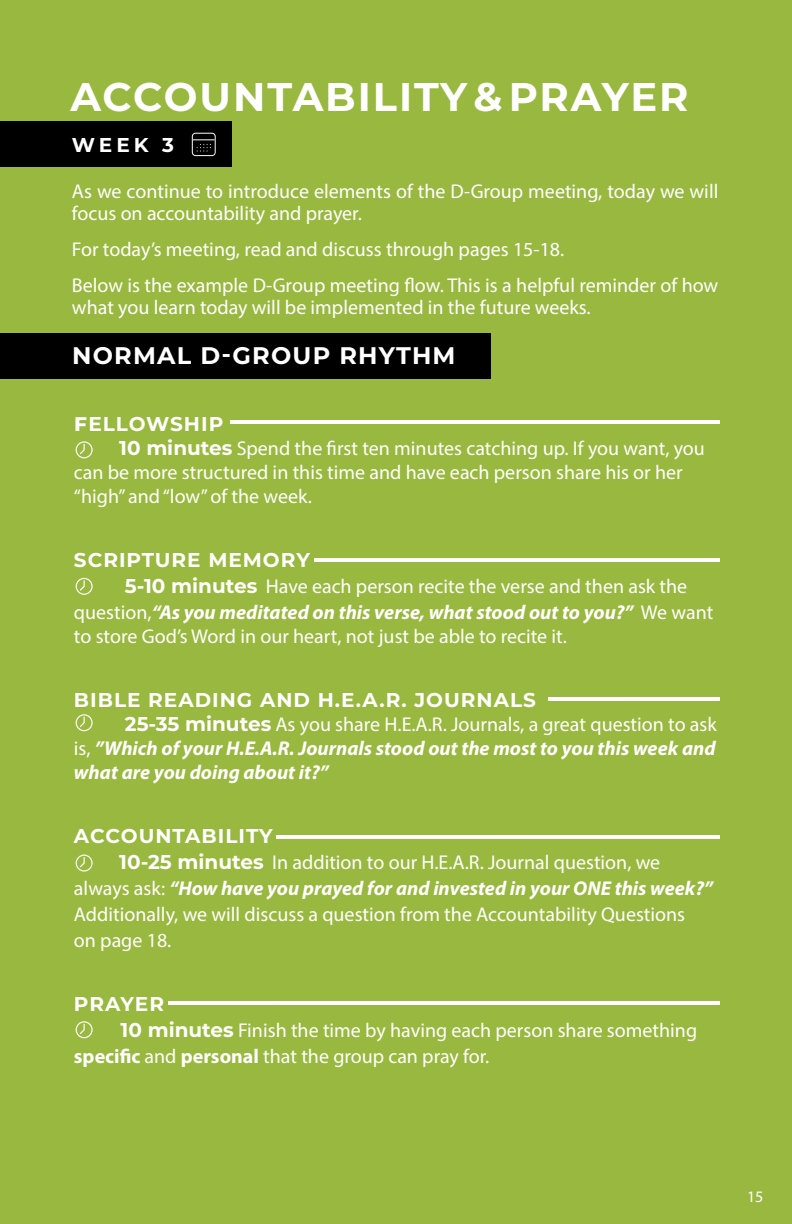
<style>
.page{position:relative;width:792px;height:1224px;background:#99b83f}
.page>*{position:absolute;margin:0;border:0;box-sizing:border-box;transform-origin:0 0}
.t1{font:700 40px "Montserrat";letter-spacing:.05em;color:#fff}
.t2{font:700 24px "Montserrat";letter-spacing:.05em;color:#fff}
.t3{font:20px/26px "Myriad Pro";color:#fff}
.t4{font:italic 700 20px/24px "Myriad Pro";color:#fff;text-align:justify}
.t5{font:700 20px "Montserrat";letter-spacing:.05em;color:#fff}
.t6{font:16px "Myriad Pro";color:#fff}
.s1{font-size:24px}
.s2{font-family:"Montserrat";font-weight:700}
.s3{font-weight:700;font-style:italic}
.s4{font-family:"Montserrat";font-style:normal}
.s5{font-weight:400;font-style:normal}
.s6{font-weight:700}
</style>
<div class="page">
<div style="left:0;top:122px;width:231px;height:45px;background:#000"></div>
<hr style="left:231px;top:420px;width:489px;height:4px;background:#fff">
<hr style="left:168px;top:1001px;width:552px;height:4px;background:#fff">
<hr style="left:277px;top:835px;width:443px;height:4px;background:#fff">
<hr style="left:549px;top:697px;width:171px;height:4px;background:#fff">
<hr style="left:314px;top:559px;width:406px;height:3px;background:#fff">
<svg style="left:76px;top:441px;width:17px;height:17px"></svg>
<svg style="left:76px;top:714px;width:17px;height:17px"></svg>
<svg style="left:76px;top:578px;width:17px;height:17px"></svg>
<svg style="left:76px;top:855px;width:17px;height:17px"></svg>
<svg style="left:76px;top:1021px;width:17px;height:17px"></svg>
<svg style="left:192px;top:133px;width:24px;height:23px"></svg>
<div style="left:0;top:333px;width:491px;height:46px;background:#000"></div>
<h1 class="t1" style="left:70px;top:68px;width:620px">ACCOUNTABILITY &amp; PRAYER</h1>
<p class="t5" style="left:72px;top:131px;width:104px">WEEK 3</p>
<p class="t3" style="left:72px;top:180px;width:648px;line-height:22px">As we continue to introduce elements of the D-Group meeting, today we will focus on accountability and prayer.</p>
<p class="t3" style="left:72px;top:231px;width:648px;line-height:36px">For today’s meeting, read and discuss through pages 15-18.<br>Below is the example D-Group meeting flow. This is a helpful reminder of how</p>
<p class="t3" style="left:72px;top:294px;width:520px">what you learn today will be implemented in the future weeks.</p>
<p class="t2" style="left:72px;top:339px;width:385px">NORMAL D-GROUP RHYTHM</p>
<p class="t5" style="left:74px;top:409px;width:151px"><span class="s1">F</span>ELLOWSHIP</p>
<p class="t3" style="left:74px;top:436px;width:632px;line-height:24px;text-indent:45px"><span class="s2">10 minutes</span> Spend the first ten minutes catching up. If you want, you can be more structured in this time and have each person share his or her “high” and “low” of the week.</p>
<p class="t5" style="left:74px;top:545px;width:237px">SCRIPTURE MEMORY</p>
<p class="t3" style="left:74px;top:573px;width:641px;text-indent:51px"><span class="s2">5-10 minutes</span> Have each person recite the verse and then ask the question,<span class="s3">“As you meditated on this verse, what stood out to you?”</span> We want</p>
<p class="t3" style="left:74px;top:623px;width:494px">to store God’s Word in our heart, not just be able to recite it.</p>
<p class="t5" style="left:74px;top:685px;width:463px">BIBLE READING AND H.E.A.R. JOURNALS</p>
<p class="t4" style="left:74px;top:711px;width:644px;text-indent:51px"><span class="s4">25-35 minutes</span> <span class="s5">As you share H.E.A.R. Journals, a great question to ask is,</span> ”Which of your H.E.A.R. Journals stood out the most to you this week and what are you doing about it?”</p>
<p class="t5" style="left:74px;top:821px;width:200px">ACCOUNTABILITY</p>
<p class="t3" style="left:74px;top:849px;width:641px;text-indent:45px"><span class="s2">10-25 minutes</span> In addition to our H.E.A.R. Journal question, we always ask: <span class="s3">“How have you prayed for and invested in your ONE this week?” </span>Additionally, we will discuss a question from the Accountability Questions<br>on page 18.</p>
<p class="t5" style="left:74px;top:989px;width:92px">PRAYER</p>
<p class="t3" style="left:74px;top:1017px;width:625px;text-indent:47px"><span class="s2">10 minutes</span> Finish the time by having each person share something <span class="s6">specific</span> and <span class="s6">personal</span> that the group can pray for.</p>
<p class="t6" style="left:747px;top:1186px;width:18px">15</p>
</div>
